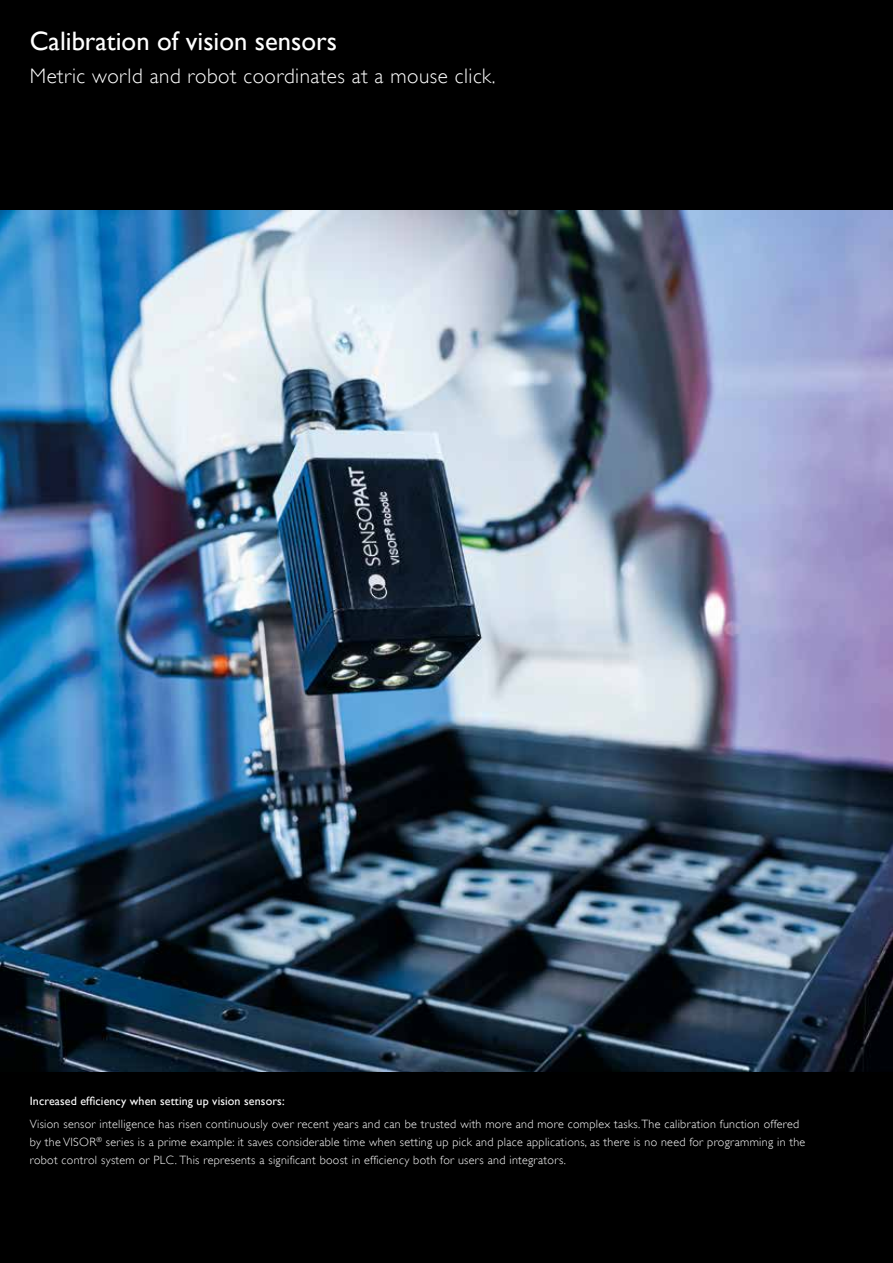
<style>
.page{position:relative;width:893px;height:1263px;background:#000}
.page>*{position:absolute;margin:0;border:0;box-sizing:border-box;transform-origin:0 0}
.t1{font:26.7px "Gill Alt One";color:#fff}
.t2{font:300 21px "Gill Alt One";letter-spacing:.025em;color:#fff}
.t3{font:300 12px/18px "Gill Alt One";letter-spacing:.025em;color:#fff}
.t4{font:12px "Gill Alt One";letter-spacing:.01em;color:#fff}
</style>
<div class="page">
<img style="left:0;top:210px;width:893px;height:861px">
<h1 class="t1" style="left:30px;top:26px;width:309px">Calibration of vision sensors</h1>
<h2 class="t2" style="left:30px;top:64px;width:467px">Metric world and robot coordinates at a mouse click.</h2>
<p class="t4" style="left:30px;top:1093px;width:256px">Increased efficiency when setting up vision sensors:</p>
<p class="t3" style="left:30px;top:1114px;width:777px">Vision sensor intelligence has risen continuously over recent years and can be trusted with more and more complex tasks. The calibration function offered by the VISOR<sup>®</sup> series is a prime example: it saves considerable time when setting up pick and place applications, as there is no need for programming in the robot control system or PLC. This represents a significant boost in efficiency both for users and integrators.</p>
</div>
